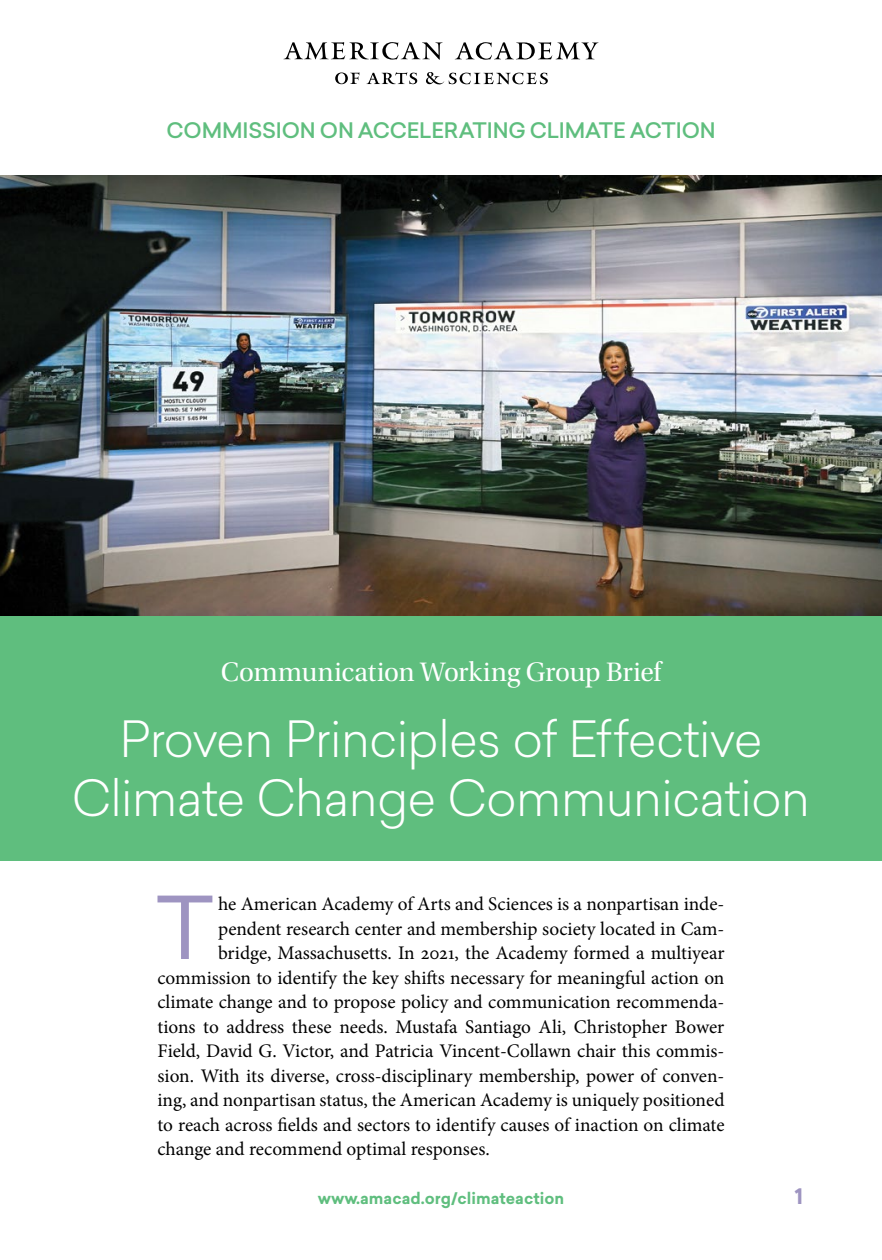
<style>
.page{position:relative;width:882px;height:1260px;background:#fff}
.page>*{position:absolute;margin:0;border:0;box-sizing:border-box;transform-origin:0 0}
.Text_Dropcap_Lead{font:84.7px "Sailec";color:#9e94c1}
.Cover_Head{font:300 49px/59.5px "Sailec";letter-spacing:-.02em;color:#fff;text-align:center}
.Cover_Subhead{font:28px "Utopia Std Subh";letter-spacing:-.01em;color:#fff}
.Cover_Project_Text{font:500 21px "Sailec";letter-spacing:-.005em;color:#5fbe7e}
.t1{font:700 21px "Sailec";color:#9e94c1}
.Text_Dropcap_Lead-2{font:19.25px "Minion Pro";color:#000}
.t2{font:700 15.75px "Sailec";color:#5fbe7e}
</style>
<div class="page">
<div style="left:0;top:616px;width:882px;height:245px;background:#5fbe7e"></div>
<svg style="left:455px;top:42px;width:143px;height:18px"></svg>
<svg style="left:335px;top:72px;width:24px;height:12px"></svg>
<svg style="left:367px;top:72px;width:50px;height:12px"></svg>
<svg style="left:426px;top:72px;width:122px;height:12px"></svg>
<svg style="left:284px;top:42px;width:159px;height:18px"></svg>
<img style="left:0;top:175px;width:882px;height:441px">
<p class="Cover_Project_Text" style="left:167px;top:115px;width:551px">COMMISSION ON ACCELERATING CLIMATE ACTION</p>
<p class="Cover_Subhead" style="left:221px;top:657px;width:442px">Communication Working Group Brief</p>
<p class="Cover_Head" style="left:72px;top:708px;width:740px">Proven Principles of Effective<br>Climate Change Communication</p>
<p class="Text_Dropcap_Lead" style="left:156px;top:869px;width:59px">T</p>
<p class="Text_Dropcap_Lead-2" style="left:218px;top:891px;width:508px">he American Academy of Arts and Sciences is a nonpartisan inde-</p>
<p class="Text_Dropcap_Lead-2" style="left:218px;top:915px;width:508px">pendent research center and membership society located in Cam-</p>
<p class="Text_Dropcap_Lead-2" style="left:218px;top:940px;width:508px">bridge, Massachusetts. In 2021, the Academy formed a multiyear</p>
<p class="Text_Dropcap_Lead-2" style="left:158px;top:964px;width:569px">commission to identify the key shifts necessary for meaningful action on</p>
<p class="Text_Dropcap_Lead-2" style="left:158px;top:989px;width:569px">climate change and to propose policy and communication recommenda-</p>
<p class="Text_Dropcap_Lead-2" style="left:158px;top:1013px;width:568px">tions to address these needs. Mustafa Santiago Ali, Christopher Bower</p>
<p class="Text_Dropcap_Lead-2" style="left:158px;top:1038px;width:569px">Field, David G. Victor, and Patricia Vincent-Collawn chair this commis-</p>
<p class="Text_Dropcap_Lead-2" style="left:158px;top:1062px;width:569px">sion. With its diverse, cross-disciplinary membership, power of conven-</p>
<p class="Text_Dropcap_Lead-2" style="left:158px;top:1087px;width:569px">ing, and nonpartisan status, the American Academy is uniquely positioned</p>
<p class="Text_Dropcap_Lead-2" style="left:158px;top:1111px;width:569px">to reach across fields and sectors to identify causes of inaction on climate</p>
<p class="Text_Dropcap_Lead-2" style="left:158px;top:1136px;width:334px">change and recommend optimal responses.</p>
<p class="t2" style="left:318px;top:1187px;width:248px">www.amacad.org/climateaction</p>
<p class="t1" style="left:795px;top:1181px;width:10px">1</p>
</div>
